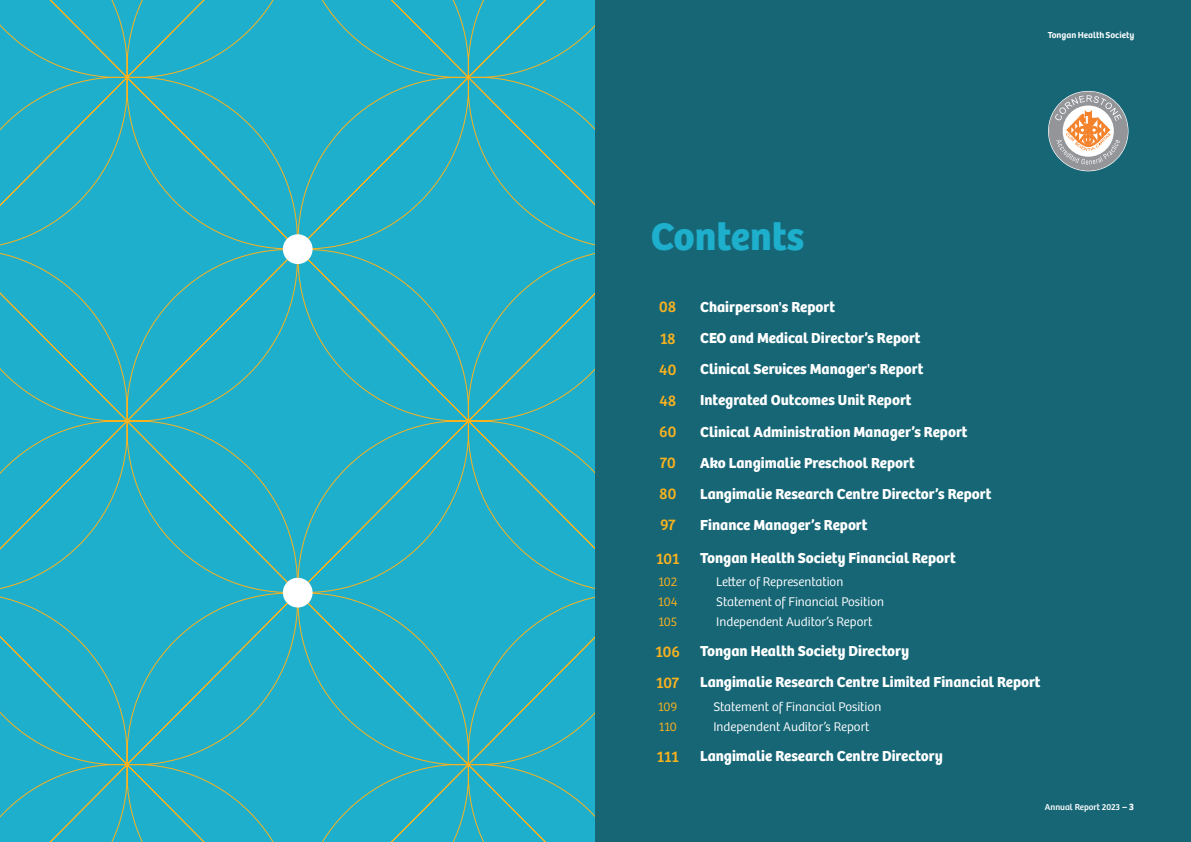
<style>
.page{position:relative;width:1191px;height:842px;background:#fff}
.page>*{position:absolute;margin:0;border:0;box-sizing:border-box;transform-origin:0 0}
.Page_Headings{font:700 40px "Bree";color:#1eafcc}
.t1{font:16px "Bree";color:#f9b21f}
.Subheading{font:700 15px "Bree";color:#fff}
.Subheading-2{font:300 13px "Bree";color:#fff}
.t2{font:300 13px "Bree";color:#f9b21f}
.t3{font:600 9px "Bree";color:#fff}
.t4{font:9px "Bree";color:#fff}
.s1{font-family:"Setimo";font-weight:700}
</style>
<div class="page">
<div style="left:0;top:595px;width:296px;height:247px;background:#1eafcc"></div>
<div style="left:296px;top:595px;width:299px;height:247px;background:#1eafcc"></div>
<div style="left:0;top:251px;width:296px;height:344px;background:#1eafcc"></div>
<div style="left:0;top:0;width:296px;height:251px;background:#1eafcc"></div>
<div style="left:296px;top:251px;width:299px;height:344px;background:#1eafcc"></div>
<div style="left:296px;top:0;width:299px;height:251px;background:#1eafcc"></div>
<div style="left:283px;top:578px;width:30px;height:29px;background:#fff;border-radius:50%"></div>
<div style="left:283px;top:234px;width:30px;height:30px;background:#fff;border-radius:50%"></div>
<div style="left:595px;top:0;width:596px;height:842px;background:#166676"></div>
<svg style="left:1048px;top:91px;width:80px;height:80px"></svg>
<div style="left:1049px;top:92px;width:78px;height:78px;background:#939598;border-radius:50%"></div>
<div style="left:1049px;top:92px;width:78px;height:78px;border:1px solid #939598;border-radius:50%"></div>
<svg style="left:1055px;top:95px;width:66px;height:70px"></svg>
<p class="Page_Headings" style="left:651px;top:205px;width:155px">Contents</p>
<p class="t3" style="left:1047px;top:30px;width:88px">Tongan Health Society</p>
<p class="t1" style="left:659px;top:298px;width:19px">08</p>
<p class="Subheading" style="left:700px;top:295px;width:136px">Chairperson's Report</p>
<p class="t1" style="left:660px;top:329px;width:17px">18</p>
<p class="Subheading" style="left:700px;top:326px;width:222px">CEO and Medical Director’s Report</p>
<p class="t1" style="left:659px;top:360px;width:19px">40</p>
<p class="Subheading" style="left:700px;top:357px;width:225px">Clinical Services Manager's Report</p>
<p class="t1" style="left:659px;top:391px;width:18px">48</p>
<p class="Subheading" style="left:700px;top:388px;width:213px">Integrated Outcomes Unit Report</p>
<p class="t1" style="left:659px;top:422px;width:19px">60</p>
<p class="Subheading" style="left:700px;top:420px;width:269px">Clinical Administration Manager’s Report</p>
<p class="t1" style="left:660px;top:453px;width:17px">70</p>
<p class="Subheading" style="left:700px;top:451px;width:216px">Ako Langimalie Preschool Report</p>
<p class="t1" style="left:659px;top:484px;width:19px">80</p>
<p class="Subheading" style="left:700px;top:482px;width:293px">Langimalie Research Centre Director’s Report</p>
<p class="t1" style="left:660px;top:516px;width:17px">97</p>
<p class="Subheading" style="left:700px;top:513px;width:169px">Finance Manager’s Report</p>
<p class="t1" style="left:656px;top:549px;width:25px">101</p>
<p class="Subheading" style="left:700px;top:546px;width:257px">Tongan Health Society Financial Report</p>
<p class="t2" style="left:658px;top:574px;width:20px">102</p>
<p class="Subheading-2" style="left:716px;top:574px;width:129px">Letter of Representation</p>
<p class="t2" style="left:658px;top:594px;width:21px">104</p>
<p class="Subheading-2" style="left:716px;top:594px;width:169px">Statement of Financial Position</p>
<p class="t2" style="left:658px;top:614px;width:20px">105</p>
<p class="Subheading-2" style="left:716px;top:614px;width:158px">Independent Auditor’s Report</p>
<p class="t1" style="left:655px;top:642px;width:26px">106</p>
<p class="Subheading" style="left:700px;top:639px;width:211px">Tongan Health Society Directory</p>
<p class="t1" style="left:656px;top:673px;width:25px">107</p>
<p class="Subheading" style="left:700px;top:670px;width:342px">Langimalie Research Centre Limited Financial Report</p>
<p class="t2" style="left:658px;top:699px;width:21px">109</p>
<p class="Subheading-2" style="left:713px;top:699px;width:169px">Statement of Financial Position</p>
<p class="t2" style="left:659px;top:719px;width:19px">110</p>
<p class="Subheading-2" style="left:713px;top:719px;width:158px">Independent Auditor’s Report</p>
<p class="t1" style="left:657px;top:747px;width:23px">111</p>
<p class="Subheading" style="left:700px;top:744px;width:244px">Langimalie Research Centre Directory</p>
<p class="t4" style="left:1044px;top:802px;width:91px">Annual Report 2023 <span class="s1">– 3</span></p>
</div>
